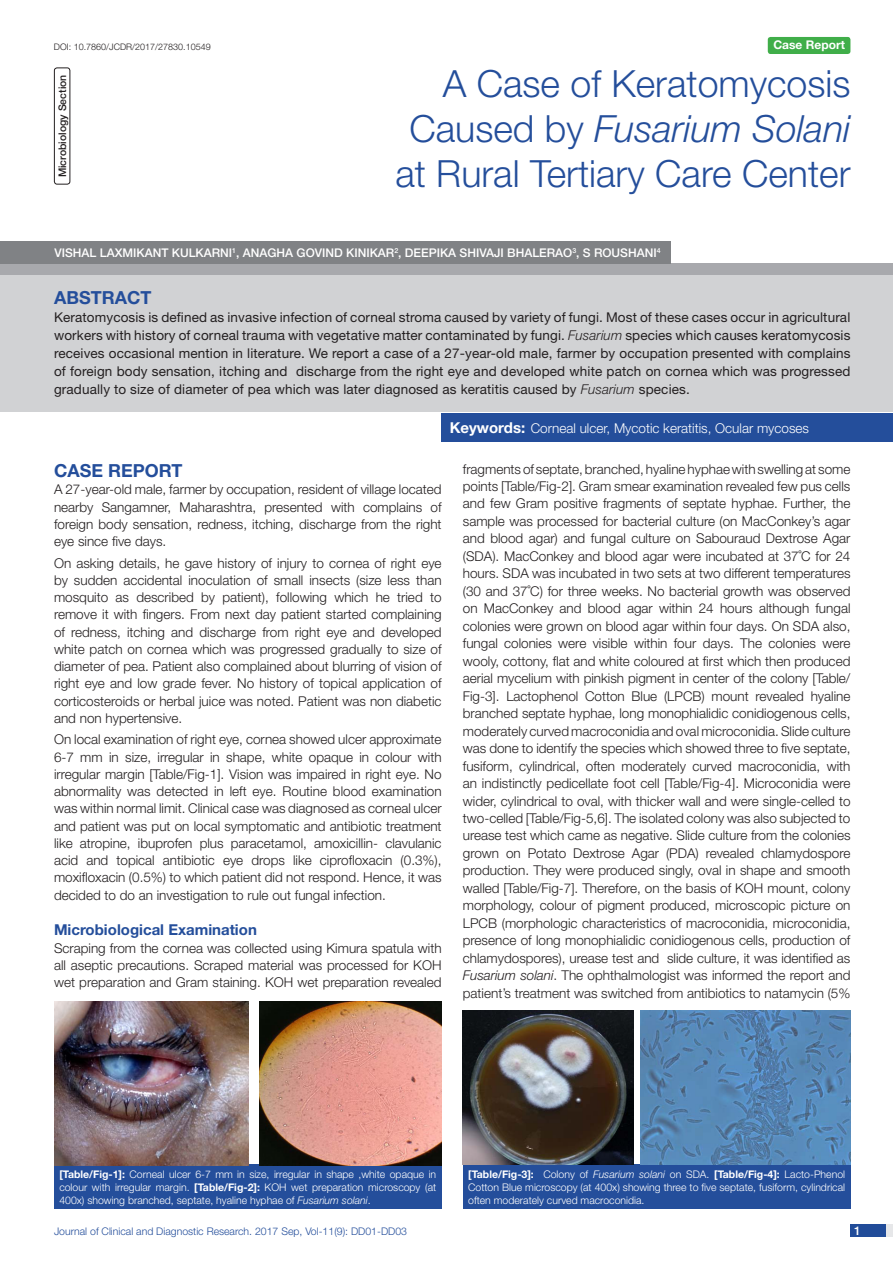
<style>
.page{position:relative;width:893px;height:1263px;background:#fff}
.page>*{position:absolute;margin:0;border:0;box-sizing:border-box;transform-origin:0 0}
.t1{font:300 37.5px/45px "Helvetica Neue";color:#244e9b;text-align:right}
.Heading{font:700 18px "Helvetica Neue";color:#244e9b}
.Abstract_head{font:700 18px "Helvetica Neue";color:#244e9b}
.HEAD_2{font:700 15px "Helvetica Neue";color:#244e9b}
.Body_text{font:300 13.5px/17.4px "Helvetica Neue";color:#231f20;text-align:justify}
.Abstract_Text{font:13.5px/18px "Helvetica Neue";letter-spacing:.01em;color:#231f20;text-align:justify}
.Key_words{font:300 13.5px "Helvetica Neue";color:#fff}
.Author{font:500 12px "Helvetica Neue";color:#fff}
.t2{font:700 12px "Helvetica Neue";color:#fff}
.TABLE_FIG{font:300 10.5px/12.6px "Helvetica Neue";color:#fff;text-align:justify}
.t3{font:300 10.5px "Helvetica Neue";color:#244e9b}
.section{font:500 10.5px "Helvetica Neue";color:#231f20}
.DOI{font:300 9px "Helvetica Neue";color:#231f20}
.s1{font-style:italic}
.s2{font-weight:300;font-style:italic}
.s3{font-weight:700;font-size:15px}
.s4{font-weight:700}
</style>
<div class="page">
<div style="left:850px;top:1224px;width:43px;height:13px;background:#e6e7e9"></div>
<div style="left:850px;top:1224px;width:35px;height:13px;background:#214c99"></div>
<div style="left:768px;top:37px;width:82px;height:17px;background:#40ae49;border-radius:3px"></div>
<div style="left:54px;top:68px;width:16px;height:117px;border:1px solid #231f20;border-radius:3px"></div>
<div style="left:0;top:263px;width:893px;height:12px;background:#a8a9ad"></div>
<div style="left:0;top:241px;width:670px;height:23px;background:#808285"></div>
<div style="left:0;top:275px;width:893px;height:137px;background:#d1d2d4"></div>
<div style="left:442px;top:413px;width:451px;height:28px;background:#244e9b"></div>
<div style="left:54px;top:1165px;width:388px;height:44px;background:#244e9b"></div>
<div style="left:463px;top:1165px;width:387px;height:44px;background:#244e9b"></div>
<img style="left:54px;top:1002px;width:195px;height:163px">
<img style="left:260px;top:1002px;width:182px;height:163px">
<img style="left:463px;top:1011px;width:171px;height:154px">
<img style="left:641px;top:1011px;width:209px;height:154px">
<p class="DOI" style="left:54px;top:41px;width:158px">DOI: 10.7860/JCDR/2017/27830.10549</p>
<p class="t2" style="left:773px;top:37px;width:73px">Case Report</p>
<p class="section" style="left:56px;top:177px;width:104px;rotate:-90deg">MICROBIOLOGY SECTION</p>
<p class="t1" style="left:395px;top:60px;width:457px">A Case of Keratomycosis<br>Caused by <span class="s1">Fusarium Solani </span>at Rural Tertiary Care Center</p>
<p class="Author" style="left:54px;top:245px;width:608px">VISHAL LAXMIKANT KULKARNI<sup>1</sup>, ANAGHA GOVIND KINIKAR<sup>2</sup>, DEEPIKA SHIVAJI BHALERAO<sup>3</sup>, S ROUSHANI<sup>4</sup></p>
<p class="Abstract_head" style="left:54px;top:286px;width:38px">Abstract</p>
<p class="Abstract_Text" style="left:54px;top:308px;width:798px">Keratomycosis is defined as invasive infection of corneal stroma caused by variety of fungi. Most of these cases occur in agricultural workers with history of corneal trauma with vegetative matter contaminated by fungi. <span class="s2">Fusarium</span> species which causes keratomycosis receives occasional mention in literature. We report a case of a 27-year-old male, farmer by occupation presented with complains of foreign body sensation, itching and discharge from the right eye and developed white patch on cornea which was progressed gradually to size of diameter of pea which was later diagnosed as keratitis caused by <span class="s2">Fusarium</span> species.</p>
<p class="Key_words" style="left:450px;top:420px;width:361px"><span class="s3">Keywords:</span> Corneal ulcer, Mycotic keratitis, Ocular mycoses</p>
<p class="Heading" style="left:54px;top:460px;width:130px">CASE REPORT</p>
<p class="Body_text" style="left:54px;top:481px;width:389px">A 27-year-old male, farmer by occupation, resident of village located nearby Sangamner, Maharashtra, presented with complains of foreign body sensation, redness, itching, discharge from the right eye since five days.</p>
<p class="Body_text" style="left:54px;top:554px;width:389px">On asking details, he gave history of injury to cornea of right eye by sudden accidental inoculation of small insects (size less than mosquito as described by patient), following which he tried to remove it with fingers. From next day patient started complaining of redness, itching and discharge from right eye and developed white patch on cornea which was progressed gradually to size of diameter of pea. Patient also complained about blurring of vision of right eye and low grade fever. No history of topical application of corticosteroids or herbal juice was noted. Patient was non diabetic and non hypertensive.</p>
<p class="Body_text" style="left:54px;top:731px;width:389px">On local examination of right eye, cornea showed ulcer approximate 6-7 mm in size, irregular in shape, white opaque in colour with irregular margin [Table/Fig-1]. Vision was impaired in right eye. No abnormality was detected in left eye. Routine blood examination was within normal limit. Clinical case was diagnosed as corneal ulcer and patient was put on local symptomatic and antibiotic treatment like atropine, ibuprofen plus paracetamol, amoxicillin- clavulanic acid and topical antibiotic eye drops like ciprofloxacin (0.3%), moxifloxacin (0.5%) to which patient did not respond. Hence, it was decided to do an investigation to rule out fungal infection.</p>
<p class="HEAD_2" style="left:54px;top:921px;width:204px">Microbiological Examination</p>
<p class="Body_text" style="left:54px;top:939px;width:389px">Scraping from the cornea was collected using Kimura spatula with all aseptic precautions. Scraped material was processed for KOH wet preparation and Gram staining. KOH wet preparation revealed</p>
<p class="Body_text" style="left:463px;top:460px;width:389px">fragments of septate, branched, hyaline hyphae with swelling at some points [Table/Fig-2]. Gram smear examination revealed few pus cells and few Gram positive fragments of septate hyphae. Further, the sample was processed for bacterial culture (on MacConkey’s agar and blood agar) and fungal culture on Sabouraud Dextrose Agar (SDA). MacConkey and blood agar were incubated at 37˚C for 24 hours. SDA was incubated in two sets at two different temperatures (30 and 37˚C) for three weeks. No bacterial growth was observed on MacConkey and blood agar within 24 hours although fungal colonies were grown on blood agar within four days. On SDA also, fungal colonies were visible within four days. The colonies were wooly, cottony, flat and white coloured at first which then produced aerial mycelium with pinkish pigment in center of the colony [Table/ Fig-3]. Lactophenol Cotton Blue (LPCB) mount revealed hyaline branched septate hyphae, long monophialidic conidiogenous cells, moderately curved macroconidia and oval microconidia. Slide culture was done to identify the species which showed three to five septate, fusiform, cylindrical, often moderately curved macroconidia, with an indistinctly pedicellate foot cell [Table/Fig-4]. Microconidia were wider, cylindrical to oval, with thicker wall and were single-celled to two-celled [Table/Fig-5,6]. The isolated colony was also subjected to urease test which came as negative. Slide culture from the colonies grown on Potato Dextrose Agar (PDA) revealed chlamydospore production. They were produced singly, oval in shape and smooth walled [Table/Fig-7]. Therefore, on the basis of KOH mount, colony morphology, colour of pigment produced, microscopic picture on LPCB (morphologic characteristics of macroconidia, microconidia, presence of long monophialidic conidiogenous cells, production of chlamydospores), urease test and slide culture, it was identified as <span class="s1">Fusarium solani</span>. The ophthalmologist was informed the report and patient’s treatment was switched from antibiotics to natamycin (5%</p>
<p class="TABLE_FIG" style="left:59px;top:1168px;width:378px"><span class="s4">[Table/Fig-1]:</span> Corneal ulcer 6-7 mm in size, irregular in shape ,white opaque in colour with irregular margin. <span class="s4">[Table/Fig-2]:</span> KOH wet preparation microscopy (at 400x) showing branched, septate, hyaline hyphae of <span class="s1">Fusarium solani</span>.</p>
<p class="TABLE_FIG" style="left:468px;top:1168px;width:378px"><span class="s4">[Table/Fig-3]:</span> Colony of <span class="s1">Fusarium solani</span> on SDA. <span class="s4">[Table/Fig-4]:</span> Lacto-Phenol Cotton Blue microscopy (at 400x) showing three to five septate, fusiform, cylindrical often moderately curved macroconidia.</p>
<p class="t3" style="left:54px;top:1225px;width:355px">Journal of Clinical and Diagnostic Research. 2017 Sep, Vol-11(9): DD01-DD03</p>
<p class="Author" style="left:854px;top:1223px;width:8px">1</p>
</div>
